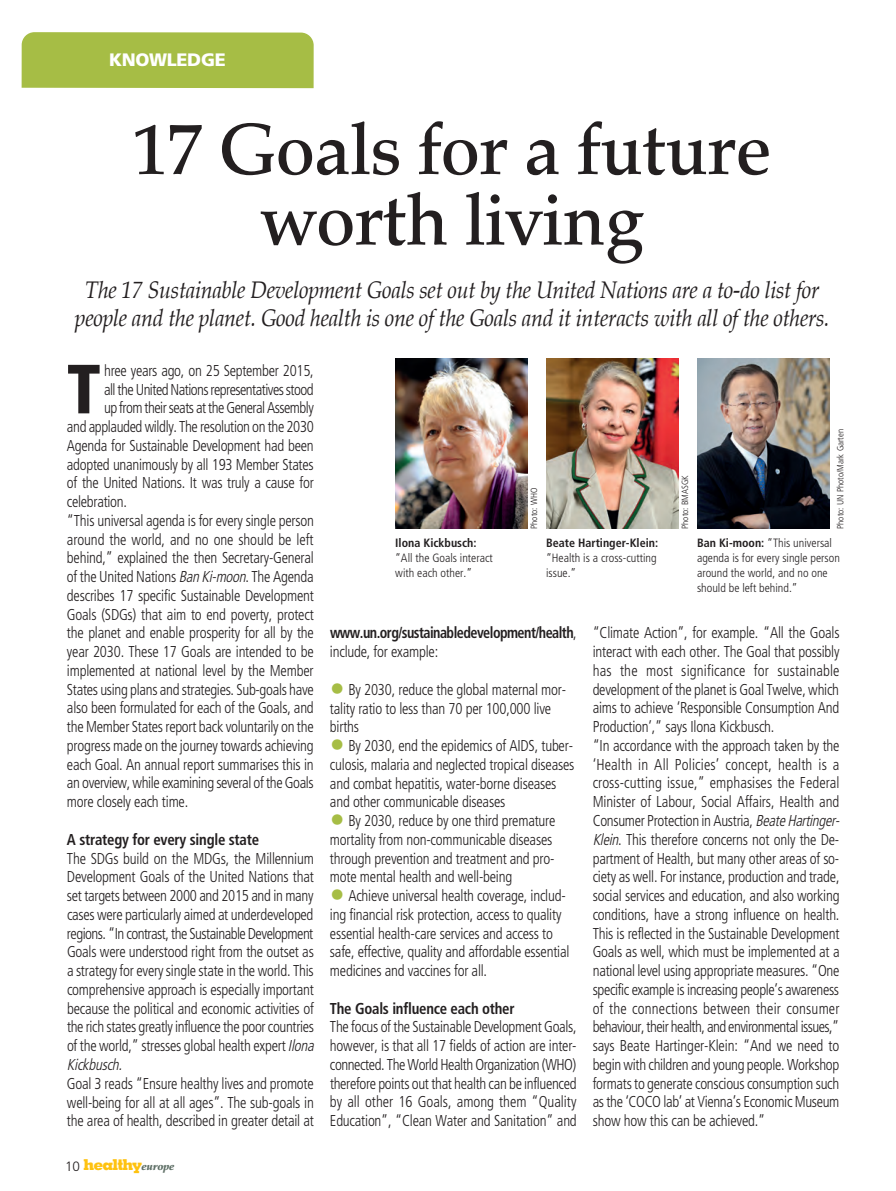
<style>
.page{position:relative;width:896px;height:1191px;background:#fff}
.page>*{position:absolute;margin:0;border:0;box-sizing:border-box;transform-origin:0 0}
.t1{font:500 72px/70.5px "Palatino";letter-spacing:-.01em;color:#231f20;text-align:center}
.t2{font:900 condensed 69.45px "Frutiger";color:#231f20}
.t3{font:italic 24px/28.5px "Palatino";letter-spacing:-.015em;color:#231f20;text-align:center;scale:.9 1}
.t4{font:900 18px "Frutiger";letter-spacing:-.02em;color:#fff}
.t5{font:300 condensed 15.75px/18.8px "Frutiger";letter-spacing:-.015em;color:#231f20;scale:.94 1}
.t6{font:700 condensed 15.75px/18.8px "Frutiger";letter-spacing:-.04em;color:#231f20;scale:.9 1}
.t7{font:700 condensed 15.75px "Frutiger";letter-spacing:-.015em;color:#231f20;scale:.94 1}
.t8{font:300 condensed 15.75px "Frutiger";letter-spacing:-.04em;color:#231f20;scale:.94 1}
.t9{font:300 condensed 15.75px "Frutiger";letter-spacing:-.035em;color:#231f20;scale:.94 1}
.t10{font:800 15px "Memphis";letter-spacing:-.06em;color:#fec210}
.t11{font:300 condensed 12px/15px "Frutiger";color:#231f20}
.t12{font:700 condensed 12px "Frutiger";color:#231f20}
.t13{font:300 condensed 9px "Frutiger";color:#231f20}
.s1{font-style:italic}
.s2{font-family:"Frutiger";font-weight:300;font-size:13.5px;color:#231f20}
.s3{font-family:"Palatino";font-weight:900;font-style:italic;font-size:10.5px;color:#5d6e65}
.s4{font-weight:700}
.s5{font-weight:300}
.s6{font-size:30px;color:#a6bd45}
</style>
<div class="page">
<div style="left:22px;top:32px;width:292px;height:71px;background:#a6bd45;border-radius:13px"></div>
<div style="left:22px;top:88px;width:292px;height:15px;background:#fff"></div>
<img style="left:395px;top:358px;width:132px;height:170px">
<img style="left:546px;top:358px;width:132px;height:170px">
<img style="left:697px;top:358px;width:132px;height:170px">
<p class="t4" style="left:109px;top:52px;width:118px">KNOWLEDGE</p>
<h1 class="t1" style="left:133px;top:122px;width:641px">17 Goals for a future worth living</h1>
<h3 class="t3" style="left:75px;top:277px;width:840px">The 17 Sustainable Development Goals set out by the United Nations are a to-do list for people and the planet. Good health is one of the Goals and it interacts with all of the others.</h3>
<h2 class="t2" style="left:67px;top:361px;width:35px">T</h2>
<p class="t5" style="left:104px;top:362px;width:224px">hree years ago, on 25 September 2015,</p>
<p class="t8" style="left:104px;top:383px;width:224px">all the United Nations representatives stood</p>
<p class="t9" style="left:104px;top:401px;width:225px">up from their seats at the General Assembly</p>
<p class="t5" style="left:67px;top:418px;width:264px">and applauded wildly. The resolution on the 2030</p>
<p class="t5" style="left:67px;top:437px;width:264px">Agenda for Sustainable Development had been</p>
<p class="t5" style="left:67px;top:456px;width:264px">adopted unanimously by all 193 Member States</p>
<p class="t5" style="left:67px;top:474px;width:264px">of the United Nations. It was truly a cause for</p>
<p class="t5" style="left:67px;top:493px;width:65px">celebration.</p>
<p class="t5" style="left:67px;top:512px;width:264px">“This universal agenda is for every single person</p>
<p class="t5" style="left:67px;top:531px;width:264px">around the world, and no one should be left</p>
<p class="t5" style="left:67px;top:549px;width:264px">behind,” explained the then Secretary-General</p>
<p class="t5" style="left:67px;top:568px;width:264px">of the United Nations <span class="s1">Ban Ki-moon</span>. The Agenda</p>
<p class="t5" style="left:67px;top:587px;width:264px">describes 17 specific Sustainable Development</p>
<p class="t5" style="left:67px;top:606px;width:264px">Goals (SDGs) that aim to end poverty, protect</p>
<p class="t5" style="left:67px;top:625px;width:264px">the planet and enable prosperity for all by the</p>
<p class="t5" style="left:67px;top:643px;width:264px">year 2030. These 17 Goals are intended to be</p>
<p class="t5" style="left:67px;top:662px;width:264px">implemented at national level by the Member</p>
<p class="t5" style="left:67px;top:681px;width:264px">States using plans and strategies. Sub-goals have</p>
<p class="t5" style="left:67px;top:699px;width:264px">also been formulated for each of the Goals, and</p>
<p class="t5" style="left:67px;top:718px;width:264px">the Member States report back voluntarily on the</p>
<p class="t5" style="left:67px;top:737px;width:264px">progress made on the journey towards achieving</p>
<p class="t5" style="left:67px;top:756px;width:264px">each Goal. An annual report summarises this in</p>
<p class="t5" style="left:67px;top:774px;width:264px">an overview, while examining several of the Goals</p>
<p class="t5" style="left:67px;top:793px;width:131px">more closely each time.</p>
<p class="t7" style="left:67px;top:832px;width:206px">A strategy for every single state</p>
<p class="t5" style="left:67px;top:849px;width:267px">The SDGs build on the MDGs, the Millennium Development Goals of the United Nations that set targets between 2000 and 2015 and in many cases were particularly aimed at underdeveloped regions. “In contrast, the Sustainable Development Goals were understood right from the outset as a strategy for every single state in the world. This comprehensive approach is especially important because the political and economic activities of the rich states greatly influence the poor countries of the world,” stresses global health expert <span class="s1">Ilona Kickbusch.</span></p>
<p class="t5" style="left:67px;top:1075px;width:264px;text-align:justify">Goal 3 reads “Ensure healthy lives and promote well-being for all at all ages”. The sub-goals in the area of health, described in greater detail at</p>
<p class="t10" style="left:65px;top:1159px;width:111px"><span class="s2">10</span> healthy<span class="s3">europe</span></p>
<p class="t12" style="left:395px;top:538px;width:83px">Ilona Kickbusch:</p>
<p class="t11" style="left:395px;top:551px;width:99px">“All the Goals interact with each other.”</p>
<p class="t13" style="left:530px;top:529px;width:43px;rotate:-90deg">Photo: WHO</p>
<p class="t12" style="left:546px;top:538px;width:114px">Beate Hartinger-Klein:</p>
<p class="t11" style="left:546px;top:551px;width:112px">“Health is a cross-cutting issue.”</p>
<p class="t13" style="left:681px;top:529px;width:55px;rotate:-90deg">Photo: BMASGK</p>
<p class="t13" style="left:837px;top:529px;width:101px;rotate:-90deg">Photo: UN Photo/Mark Garten</p>
<p class="t11" style="left:697px;top:536px;width:144px"><span class="s4">Ban Ki-moon:</span> “This universal agenda is for every single person around the world, and no one should be left behind.”</p>
<p class="t6" style="left:330px;top:625px;width:276px">www.un.org/sustainabledevelopment/health<span class="s5">, include, for example:</span></p>
<p class="t5" style="left:330px;top:681px;width:253px"><span class="s6">•</span> By 2030, reduce the global maternal mor&shy;tality ratio to less than 70 per 100,000 live births</p>
<p class="t5" style="left:330px;top:737px;width:262px"><span class="s6">•</span> By 2030, end the epidemics of AIDS, tuber&shy;culosis, malaria and neglected tropical diseases and combat hepatitis, water-borne diseases and other communicable diseases</p>
<p class="t5" style="left:330px;top:812px;width:241px"><span class="s6">•</span> By 2030, reduce by one third premature mortality from non-communicable diseases through prevention and treatment and pro&shy;mote mental health and well-being</p>
<p class="t5" style="left:330px;top:887px;width:256px"><span class="s6">•</span> Achieve universal health coverage, includ&shy;ing financial risk protection, access to quality essential health-care services and access to safe, effective, quality and affordable essential medicines and vaccines for all.</p>
<p class="t7" style="left:330px;top:1001px;width:198px">The Goals influence each other</p>
<p class="t5" style="left:330px;top:1018px;width:264px;text-align:justify">The focus of the Sustainable Development Goals, however, is that all 17 fields of action are inter&shy;connected. The World Health Organization (WHO) therefore points out that health can be influenced by all other 16 Goals, among them “Quality Education”, “Clean Water and Sanitation” and</p>
<p class="t5" style="left:593px;top:624px;width:267px">“Climate Action”, for example. “All the Goals interact with each other. The Goal that possibly has the most significance for sustainable development of the planet is Goal Twelve, which aims to achieve ‘Responsible Consumption And Production’,” says Ilona Kickbusch.<br>“In accordance with the approach taken by the ‘Health in All Policies’ concept, health is a cross-cutting issue,” emphasises the Federal Minister of Labour, Social Affairs, Health and Consumer Protection in Austria, <span class="s1">BeateHartinger-Klein</span>. This therefore concerns not only the De&shy;partment of Health, but many other areas of so&shy;ciety as well. For instance, production and trade, social services and education, and also working conditions, have a strong influence on health.<br>This is reflected in the Sustainable Development Goals as well, which must be implemented at a national level using appropriate measures. “One specific example is increasing people’s awareness of the connections between their consumer behaviour, their health, and environmental issues,” says Beate Hartinger-Klein: “And we need to begin with children and young people. Workshop formats to generate conscious consumption such as the ‘COCO lab’ at Vienna’s Economic Museum show how this can be achieved.”</p>
</div>
